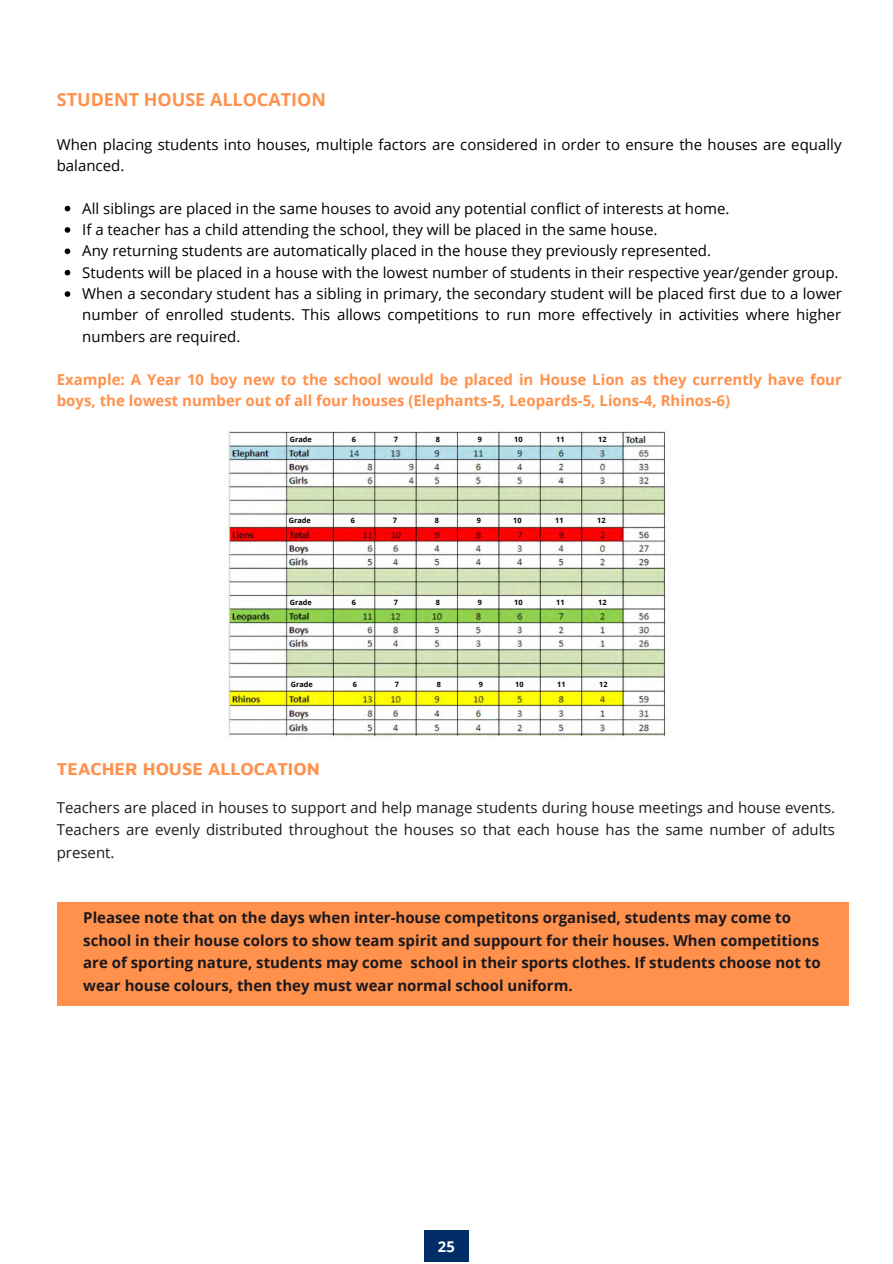
<style>
.page{position:relative;width:893px;height:1264px;background:#fff}
.page>*{position:absolute;margin:0;border:0;box-sizing:border-box;transform-origin:0 0}
.t1{font:700 18px "Open Sans";color:#ff914d}
.t2{font:700 18px "Maven Pro";color:#ff914d}
.t3{font:15px/21.3px "Open Sans";color:#000;text-align:justify}
.t4{font:700 15px/22.5px "Open Sans";color:#1c191d}
.t5{font:15px/22.5px "Open Sans";color:#1c191d;text-align:justify}
.t6{font:700 15px/21.3px "Open Sans";color:#ff914d}
.t7{font:700 14.85px "Open Sans";color:#fff}
.t8{font:700 7.35px "Open Sans";color:#000}
</style>
<div class="page">
<img style="left:224px;top:431px;width:442px;height:307px">
<div style="left:57px;top:902px;width:791px;height:104px;background:#ff914d"></div>
<svg style="left:65px;top:206px;width:5px;height:5px"></svg>
<svg style="left:65px;top:227px;width:5px;height:6px"></svg>
<svg style="left:65px;top:248px;width:5px;height:6px"></svg>
<svg style="left:65px;top:270px;width:5px;height:5px"></svg>
<svg style="left:65px;top:291px;width:5px;height:6px"></svg>
<div style="left:288px;top:434px;width:43px;height:10px;background:#fdfdfd"></div>
<div style="left:288px;top:679px;width:43px;height:10px;background:#fdfdfd"></div>
<div style="left:337px;top:434px;width:34px;height:10px;background:#fdfdfd"></div>
<div style="left:379px;top:434px;width:34px;height:10px;background:#fdfdfd"></div>
<div style="left:421px;top:434px;width:34px;height:10px;background:#fdfdfd"></div>
<div style="left:462px;top:434px;width:35px;height:10px;background:#fdfdfd"></div>
<div style="left:501px;top:434px;width:34px;height:10px;background:#fdfdfd"></div>
<div style="left:543px;top:434px;width:34px;height:10px;background:#fdfdfd"></div>
<div style="left:585px;top:434px;width:34px;height:10px;background:#fdfdfd"></div>
<div style="left:287px;top:515px;width:44px;height:11px;background:#fdfdfd"></div>
<div style="left:336px;top:515px;width:34px;height:11px;background:#fdfdfd"></div>
<div style="left:378px;top:515px;width:34px;height:11px;background:#fdfdfd"></div>
<div style="left:420px;top:515px;width:34px;height:11px;background:#fdfdfd"></div>
<div style="left:462px;top:515px;width:34px;height:11px;background:#fdfdfd"></div>
<div style="left:500px;top:515px;width:34px;height:11px;background:#fdfdfd"></div>
<div style="left:542px;top:515px;width:34px;height:11px;background:#fdfdfd"></div>
<div style="left:584px;top:515px;width:34px;height:11px;background:#fdfdfd"></div>
<div style="left:288px;top:597px;width:43px;height:10px;background:#fdfdfd"></div>
<div style="left:337px;top:597px;width:34px;height:10px;background:#fdfdfd"></div>
<div style="left:379px;top:597px;width:34px;height:10px;background:#fdfdfd"></div>
<div style="left:421px;top:597px;width:34px;height:10px;background:#fdfdfd"></div>
<div style="left:462px;top:597px;width:35px;height:10px;background:#fdfdfd"></div>
<div style="left:501px;top:597px;width:34px;height:10px;background:#fdfdfd"></div>
<div style="left:543px;top:597px;width:34px;height:10px;background:#fdfdfd"></div>
<div style="left:585px;top:597px;width:34px;height:10px;background:#fdfdfd"></div>
<div style="left:289px;top:679px;width:44px;height:10px;background:#fdfdfd"></div>
<div style="left:338px;top:679px;width:34px;height:10px;background:#fdfdfd"></div>
<div style="left:380px;top:679px;width:34px;height:10px;background:#fdfdfd"></div>
<div style="left:422px;top:679px;width:34px;height:10px;background:#fdfdfd"></div>
<div style="left:463px;top:679px;width:35px;height:10px;background:#fdfdfd"></div>
<div style="left:502px;top:679px;width:34px;height:10px;background:#fdfdfd"></div>
<div style="left:544px;top:679px;width:34px;height:10px;background:#fdfdfd"></div>
<div style="left:586px;top:679px;width:34px;height:10px;background:#fdfdfd"></div>
<div style="left:424px;top:1230px;width:44px;height:32px;background:#012e66"></div>
<p class="t1" style="left:57px;top:86px;width:271px">STUDENT HOUSE ALLOCATION</p>
<p class="t3" style="left:57px;top:133px;width:786px">When placing students into houses, multiple factors are considered in order to ensure the houses are equally balanced.</p>
<p class="t3" style="left:82px;top:197px;width:648px">All siblings are placed in the same houses to avoid any potential conflict of interests at home.</p>
<p class="t3" style="left:82px;top:218px;width:576px">If a teacher has a child attending the school, they will be placed in the same house.</p>
<p class="t3" style="left:82px;top:240px;width:630px">Any returning students are automatically placed in the house they previously represented.</p>
<p class="t3" style="left:82px;top:261px;width:757px">Students will be placed in a house with the lowest number of students in their respective year/gender group.</p>
<p class="t3" style="left:82px;top:282px;width:761px">When a secondary student has a sibling in primary, the secondary student will be placed first due to a lower number of enrolled students. This allows competitions to run more effectively in activities where higher numbers are required.</p>
<p class="t6" style="left:57px;top:368px;width:786px">Example: A Year 10 boy new to the school would be placed in House Lion as they currently have four boys, the lowest number out of all four houses (Elephants-5, Leopards-5, Lions-4, Rhinos-6)</p>
<p class="t8" style="left:290px;top:434px;width:23px">Grade</p>
<p class="t8" style="left:351px;top:434px;width:6px">6</p>
<p class="t8" style="left:393px;top:434px;width:6px">7</p>
<p class="t8" style="left:435px;top:434px;width:6px">8</p>
<p class="t8" style="left:477px;top:434px;width:6px">9</p>
<p class="t8" style="left:514px;top:434px;width:10px">10</p>
<p class="t8" style="left:556px;top:434px;width:10px">11</p>
<p class="t8" style="left:598px;top:434px;width:10px">12</p>
<p class="t8" style="left:289px;top:515px;width:23px">Grade</p>
<p class="t8" style="left:351px;top:515px;width:6px">6</p>
<p class="t8" style="left:393px;top:515px;width:6px">7</p>
<p class="t8" style="left:435px;top:515px;width:6px">8</p>
<p class="t8" style="left:476px;top:515px;width:6px">9</p>
<p class="t8" style="left:513px;top:515px;width:10px">10</p>
<p class="t8" style="left:555px;top:515px;width:10px">11</p>
<p class="t8" style="left:597px;top:515px;width:10px">12</p>
<p class="t8" style="left:290px;top:515px;width:23px">Grade</p>
<p class="t8" style="left:290px;top:597px;width:23px">Grade</p>
<p class="t8" style="left:351px;top:597px;width:6px">6</p>
<p class="t8" style="left:393px;top:597px;width:6px">7</p>
<p class="t8" style="left:435px;top:597px;width:6px">8</p>
<p class="t8" style="left:477px;top:597px;width:6px">9</p>
<p class="t8" style="left:514px;top:597px;width:10px">10</p>
<p class="t8" style="left:556px;top:597px;width:10px">11</p>
<p class="t8" style="left:598px;top:597px;width:10px">12</p>
<p class="t8" style="left:290px;top:679px;width:23px">Grade</p>
<p class="t8" style="left:291px;top:679px;width:23px">Grade</p>
<p class="t8" style="left:353px;top:679px;width:6px">6</p>
<p class="t8" style="left:395px;top:679px;width:6px">7</p>
<p class="t8" style="left:436px;top:679px;width:6px">8</p>
<p class="t8" style="left:478px;top:679px;width:6px">9</p>
<p class="t8" style="left:515px;top:679px;width:10px">10</p>
<p class="t8" style="left:557px;top:679px;width:10px">11</p>
<p class="t8" style="left:599px;top:679px;width:10px">12</p>
<p class="t2" style="left:57px;top:757px;width:264px">TEACHER HOUSE ALLOCATION</p>
<p class="t5" style="left:57px;top:795px;width:779px">Teachers are placed in houses to support and help manage students during house meetings and house events.<br>Teachers are evenly distributed throughout the houses so that each house has the same number of adults present.</p>
<p class="t4" style="left:83px;top:906px;width:737px">Pleasee note that on the days when inter-house competitons organised, students may come to school in their house colors to show team spirit and suppourt for their houses. When competitions</p>
<p class="t4" style="left:83px;top:951px;width:738px">are of sporting nature, students may come school in their sports clothes. If students choose not to wear house colours, then they must wear normal school uniform.</p>
<p class="t7" style="left:438px;top:1236px;width:18px">25</p>
</div>
